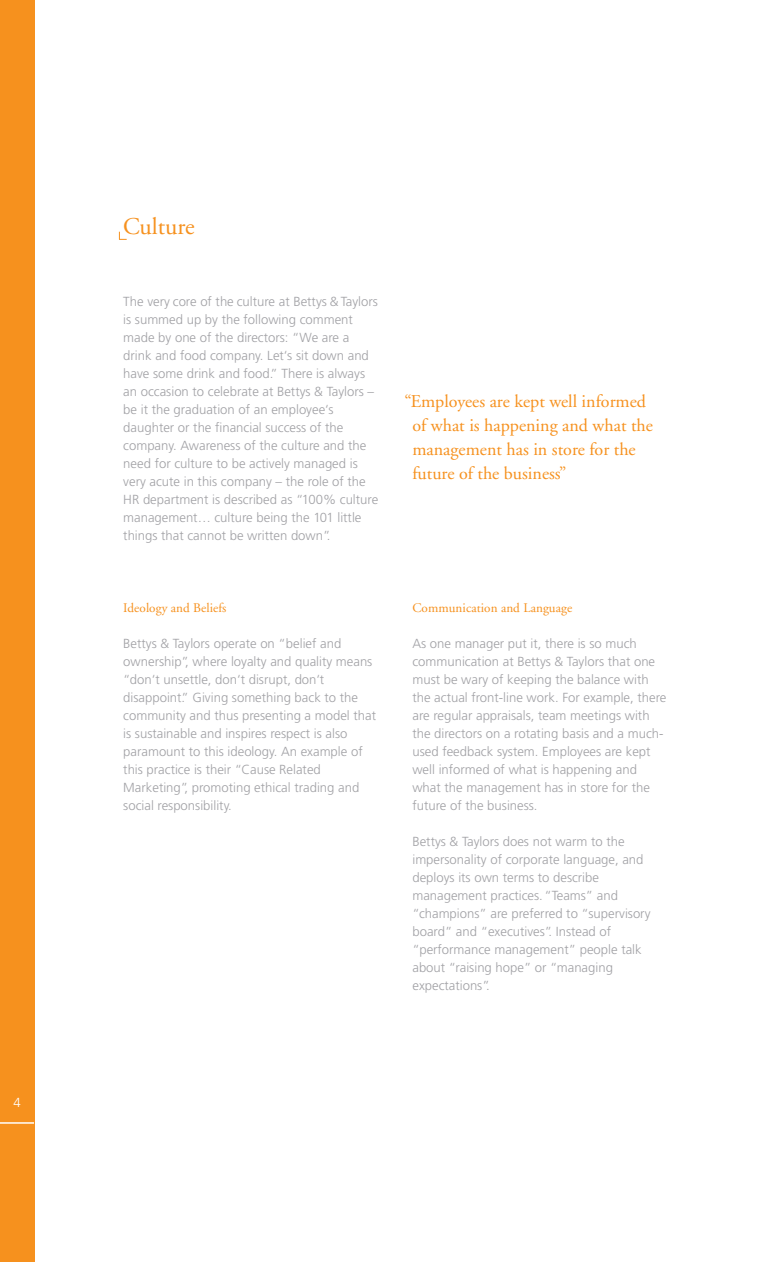
<style>
.page{position:relative;width:765px;height:1262px;background:#fff}
.page>*{position:absolute;margin:0;border:0;box-sizing:border-box;transform-origin:0 0}
.t1{font:24px "Adobe Garamond";color:#f6911e}
.t2{font:18px/24px "Adobe Garamond";color:#f6911e}
.t3{font:300 13.2px/18px "Frutiger";color:#a1a1a5}
.t4{font:13.2px "Adobe Garamond";letter-spacing:.005em;color:#f6911e}
.t5{font:300 13.2px "Frutiger";color:#fff}
</style>
<div class="page">
<div style="left:0;top:0;width:34px;height:1261px;background:#f6911e"></div>
<hr style="left:0;top:1122px;width:34px;height:1px;background:#fff">
<svg style="left:119px;top:232px;width:8px;height:8px"></svg>
<p class="t5" style="left:13px;top:1097px;width:9px">4</p>
<h1 class="t1" style="left:123px;top:217px;width:73px">Culture</h1>
<p class="t3" style="left:123px;top:293px;width:256px">The very core of the culture at Bettys &amp; Taylors is summed up by the following comment made by one of the directors: “We are a drink and food company. Let‘s sit down and have some drink and food.” There is always an occasion to celebrate at Bettys &amp; Taylors – be it the graduation of an employee‘s daughter or the financial success of the company. Awareness of the culture and the need for culture to be actively managed is very acute in this company – the role of the HR department is described as “100% culture management… culture being the 101 little things that cannot be written down”.</p>
<p class="t4" style="left:123px;top:602px;width:105px">Ideology and Beliefs</p>
<p class="t3" style="left:123px;top:635px;width:254px">Bettys &amp; Taylors operate on “belief and ownership”, where loyalty and quality means “don‘t unsettle, don‘t disrupt, don‘t disappoint.” Giving something back to the community and thus presenting a model that is sustainable and inspires respect is also paramount to this ideology. An example of this practice is their “Cause Related Marketing”, promoting ethical trading and social responsibility.</p>
<h2 class="t2" style="left:412px;top:391px;width:242px;text-indent:-8px">“Employees are kept well informed of what is happening and what the management has in store for the future of the business”</h2>
<p class="t4" style="left:412px;top:602px;width:161px">Communication and Language</p>
<p class="t3" style="left:412px;top:635px;width:255px">As one manager put it, there is so much communication at Bettys &amp; Taylors that one must be wary of keeping the balance with the actual front-line work. For example, there are regular appraisals, team meetings with the directors on a rotating basis and a much&shy;used feedback system. Employees are kept well informed of what is happening and what the management has in store for the future of the business.</p>
<p class="t3" style="left:412px;top:833px;width:240px">Bettys &amp; Taylors does not warm to the impersonality of corporate language, and deploys its own terms to describe management practices.“Teams” and “champions” are preferred to “supervisory board” and “executives”. Instead of “performance management” people talk about “raising hope” or “managing expectations”.</p>
</div>
